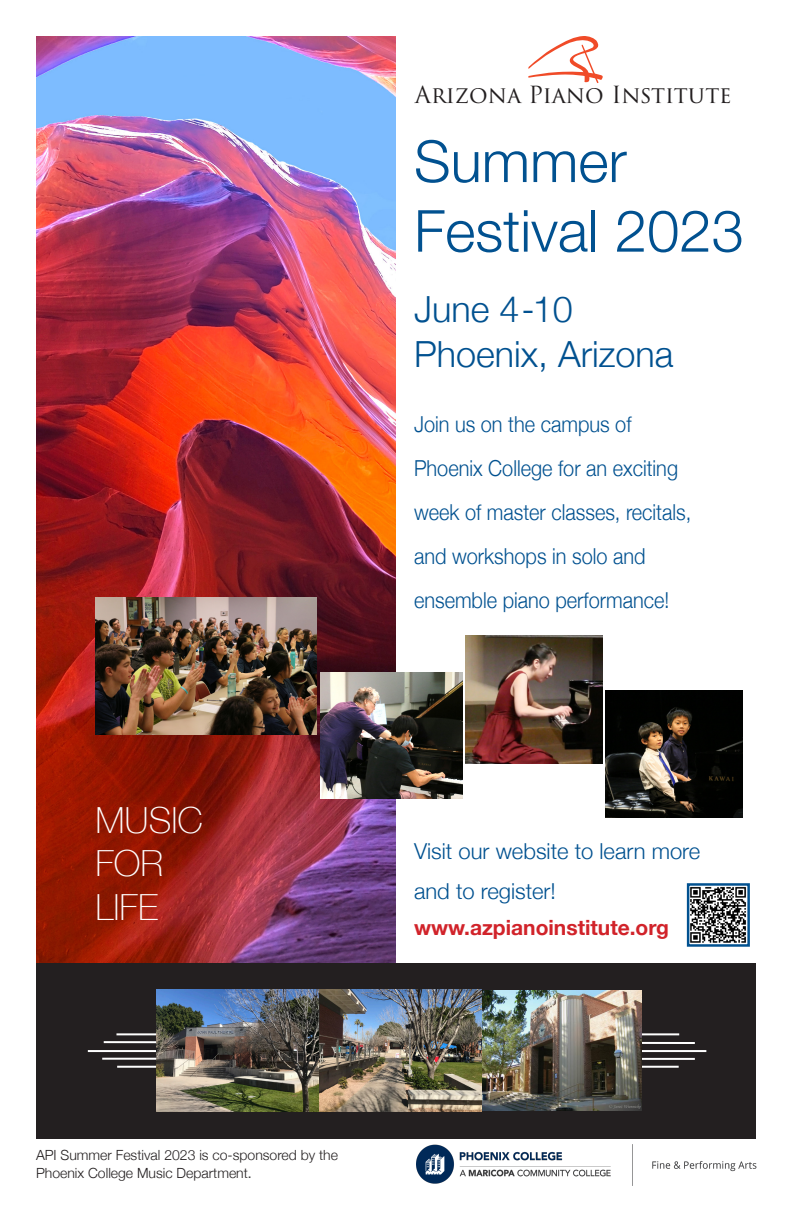
<style>
.page{position:relative;width:792px;height:1224px;background:#fff}
.page>*{position:absolute;margin:0;border:0;box-sizing:border-box;transform-origin:0 0}
.t1{font:300 58px/69.6px "Helvetica Neue";color:#015190}
.t2{font:300 36px/45px "Helvetica Neue";color:#015190}
.t3{font:100 36px "Helvetica Neue";color:#fff}
.t4{font:23px "Trajan Pro 3";color:#231f20}
.t5{font:300 22px/44px "Helvetica Neue";color:#015190;scale:.91 1}
.t6{font:300 22px/40px "Helvetica Neue";color:#015190}
.t7{font:700 21px "Helvetica Neue";color:#d1232a}
.t8{font:300 14px/18px "Helvetica Neue";color:#231f20}
.s1{font-weight:400;color:#3e3e3f}
</style>
<div class="page">
<div style="left:36px;top:963px;width:720px;height:175px;background:#231f20"></div>
<svg style="left:528px;top:36px;width:75px;height:47px"></svg>
<hr style="left:88px;top:1050px;width:618px;height:2px;background:#fff">
<svg style="left:103px;top:1040px;width:592px;height:5px"></svg>
<hr style="left:102px;top:1058px;width:593px;height:2px;background:#fff">
<hr style="left:116px;top:1033px;width:563px;height:2px;background:#fff">
<hr style="left:117px;top:1066px;width:562px;height:2px;background:#fff">
<img style="left:157px;top:990px;width:484px;height:121px">
<img style="left:690px;top:886px;width:56px;height:57px">
<div style="left:687px;top:883px;width:63px;height:64px;border:2px solid #015190"></div>
<img style="left:36px;top:36px;width:360px;height:927px">
<img style="left:606px;top:690px;width:136px;height:128px">
<img style="left:466px;top:636px;width:137px;height:127px">
<img style="left:320px;top:672px;width:143px;height:126px">
<img style="left:95px;top:597px;width:221px;height:137px">
<img style="left:416px;top:1144px;width:341px;height:41px">
<p class="t3" style="left:95px;top:793px;width:109px">MUSIC</p>
<p class="t3" style="left:95px;top:836px;width:69px">FOR</p>
<p class="t3" style="left:95px;top:880px;width:64px">LIFE</p>
<p class="t4" style="left:415px;top:79px;width:319px">Arizona Piano Institute</p>
<p class="t1" style="left:414px;top:122px;width:331px">Summer<br>Festival 2023</p>
<p class="t2" style="left:414px;top:284px;width:261px">June 4-10<br>Phoenix, Arizona</p>
<p class="t5" style="left:414px;top:400px;width:306px">Join us on the campus of<br>Phoenix College for an exciting week of master classes, recitals, and workshops in solo and ensemble piano performance!</p>
<p class="t6" style="left:414px;top:830px;width:288px">Visit our website to learn more and to register!</p>
<p class="t7" style="left:414px;top:912px;width:256px">www.azpianoinstitute.org</p>
<p class="t8" style="left:36px;top:1145px;width:304px">API Summer Festival 2023 is co-sponsored by the<br>Phoenix College Music Department<span class="s1">.</span></p>
</div>
